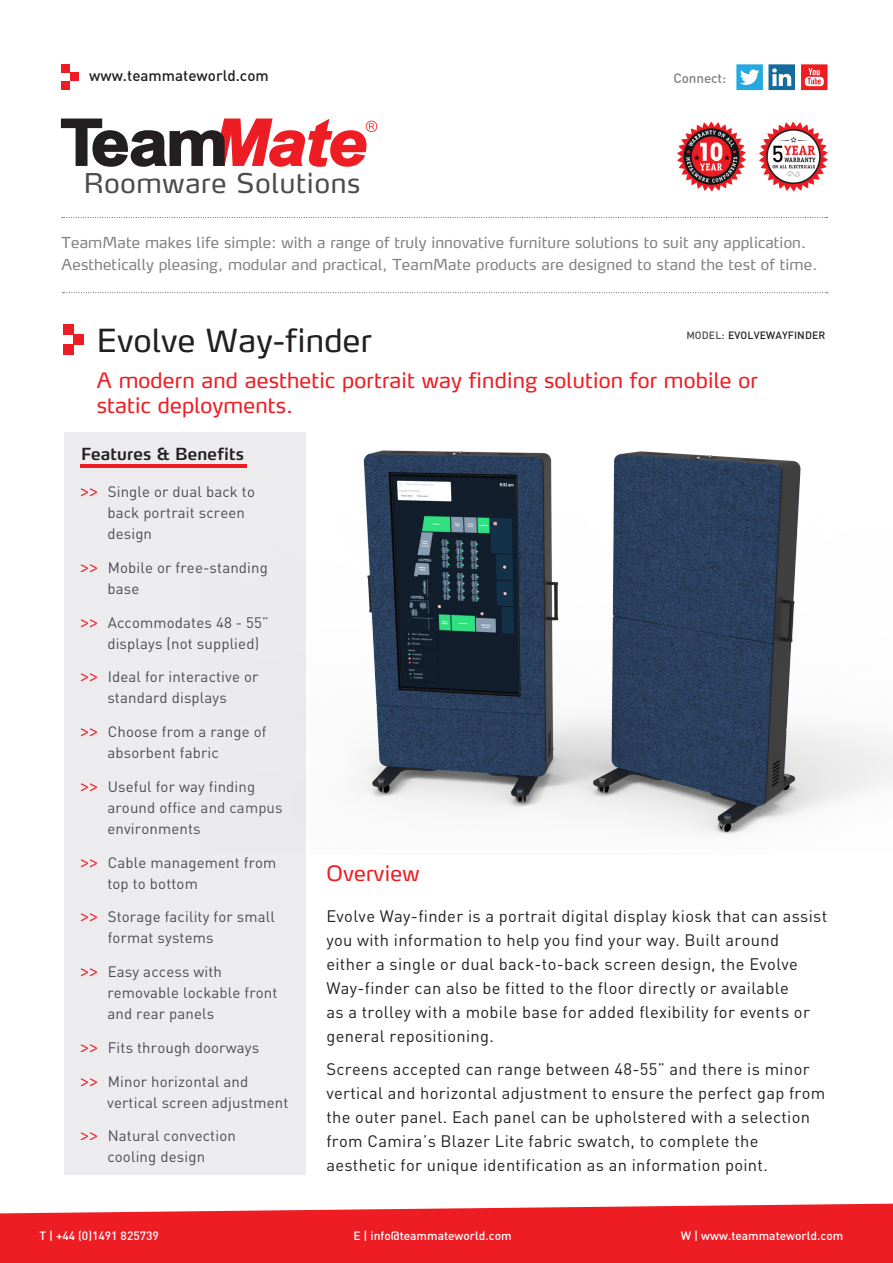
<style>
.page{position:relative;width:893px;height:1263px;background:#fff}
.page>*{position:absolute;margin:0;border:0;box-sizing:border-box;transform-origin:0 0}
.t1{font:31.5px "Max";letter-spacing:.01em;color:#231f20}
.t2{font:27px "Max";letter-spacing:.03em;color:#4b4c4d}
.t3{font:21px/25.5px "Max";letter-spacing:.01em;color:#ee1d23}
.t4{font:16.5px/24px "DIN";letter-spacing:.02em;color:#231f20}
.t5{font:600 16.5px "Max";letter-spacing:.01em;color:#231f20}
.t6{font:500 15.15px "DIN";color:#231f20}
.t7{font:15px/21px "DIN";letter-spacing:.01em;color:#4b4c4d}
.t8{font:15px/22.5px "Max";letter-spacing:.01em;color:#808285}
.t9{font:500 13.5px "DIN";letter-spacing:-.01em;color:#808285}
.t10{font:500 12px "DIN";color:#fff}
.Model_Code{font:500 10.5px "DIN";letter-spacing:.01em;color:#231f20}
.s1{color:#4b4c4d}
.s2{font-family:"Max";color:#ee1d23}
</style>
<div class="page">
<div style="left:64px;top:432px;width:241px;height:743px;background:#ececee"></div>
<hr style="left:80px;top:465px;width:167px;height:3px;background:#ee1d23">
<div style="left:63px;top:324px;width:11px;height:11px;background:#ee1d23"></div>
<div style="left:74px;top:335px;width:10px;height:10px;background:#ee1d23"></div>
<div style="left:63px;top:345px;width:11px;height:10px;background:#ee1d23"></div>
<svg style="left:61px;top:119px;width:316px;height:48px"></svg>
<div style="left:62px;top:64px;width:8px;height:8px;background:#ee1d23"></div>
<div style="left:70px;top:72px;width:9px;height:9px;background:#ee1d23"></div>
<div style="left:62px;top:81px;width:8px;height:8px;background:#ee1d23"></div>
<svg style="left:62px;top:217px;width:765px;height:1px"></svg>
<svg style="left:62px;top:292px;width:766px;height:1px"></svg>
<svg style="left:736px;top:64px;width:59px;height:26px"></svg>
<svg style="left:801px;top:64px;width:26px;height:26px"></svg>
<img style="left:677px;top:122px;width:151px;height:70px">
<svg style="left:0;top:1203px;width:893px;height:60px;background:#ef3137"></svg>
<img style="left:198px;top:432px;width:695px;height:422px">
<p class="t6" style="left:89px;top:66px;width:181px">www.teammateworld.com</p>
<p class="t2" style="left:84px;top:166px;width:278px">Roomware Solutions</p>
<p class="t9" style="left:673px;top:69px;width:54px">Connect:</p>
<p class="t8" style="left:62px;top:231px;width:757px">TeamMate makes life simple: with a range of truly innovative furniture solutions to suit any application.<br>Aesthetically pleasing, modular and practical, TeamMate products are designed to stand the test of time.</p>
<p class="t1" style="left:97px;top:321px;width:276px">Evolve Way-finder</p>
<p class="t3" style="left:97px;top:367px;width:662px">A modern and aesthetic portrait way finding solution for mobile or static deployments.</p>
<p class="Model_Code" style="left:686px;top:328px;width:141px"><span class="s1">MODEL:</span> EVOLVEWAYFINDER</p>
<p class="t5" style="left:81px;top:444px;width:165px">Features &amp; Benefits</p>
<p class="t7" style="left:107px;top:481px;width:149px;text-indent:-27px"><span class="s2">&gt;&gt;</span> Single or dual back to back portrait screen design</p>
<p class="t7" style="left:107px;top:556px;width:162px;text-indent:-27px"><span class="s2">&gt;&gt;</span> Mobile or free-standing base</p>
<p class="t7" style="left:107px;top:611px;width:163px;text-indent:-27px"><span class="s2">&gt;&gt;</span> Accommodates 48 - 55” displays (not supplied)</p>
<p class="t7" style="left:80px;top:666px;width:180px;text-align:center"><span class="s2">&gt;&gt;</span> Ideal for interactive or standard displays</p>
<p class="t7" style="left:107px;top:721px;width:161px;text-indent:-27px"><span class="s2">&gt;&gt;</span> Choose from a range of absorbent fabric</p>
<p class="t7" style="left:107px;top:776px;width:177px;text-indent:-27px"><span class="s2">&gt;&gt;</span> Useful for way finding around office and campus environments</p>
<p class="t7" style="left:107px;top:851px;width:171px;text-indent:-27px"><span class="s2">&gt;&gt;</span> Cable management from top to bottom</p>
<p class="t7" style="left:108px;top:906px;width:169px;text-indent:-28px"><span class="s2">&gt;&gt;</span> Storage facility for small format systems</p>
<p class="t7" style="left:107px;top:961px;width:172px;text-indent:-27px"><span class="s2">&gt;&gt;</span> Easy access with removable lockable front and rear panels</p>
<p class="t7" style="left:80px;top:1037px;width:180px"><span class="s2">&gt;&gt;</span> Fits through doorways</p>
<p class="t7" style="left:107px;top:1070px;width:183px;text-indent:-27px"><span class="s2">&gt;&gt;</span> Minor horizontal and vertical screen adjustment</p>
<p class="t7" style="left:80px;top:1125px;width:157px;text-align:center"><span class="s2">&gt;&gt;</span> Natural convection cooling design</p>
<p class="t3" style="left:326px;top:860px;width:95px">Overview</p>
<p class="t4" style="left:326px;top:904px;width:502px">Evolve Way-finder is a portrait digital display kiosk that can assist you with information to help you find your way. Built around either a single or dual back-to-back screen design, the Evolve Way-finder can also be fitted to the floor directly or available<br>as a trolley with a mobile base for added flexibility for events or general repositioning.</p>
<p class="t4" style="left:326px;top:1057px;width:501px">Screens accepted can range between 48-55” and there is minor vertical and horizontal adjustment to ensure the perfect gap from the outer panel. Each panel can be upholstered with a selection from Camira’s Blazer Lite fabric swatch, to complete the aesthetic for unique identification as an information point.</p>
<p class="t10" style="left:40px;top:1228px;width:121px">T | +44 (0)1491 825739</p>
<p class="t10" style="left:353px;top:1228px;width:160px">E | info@teammateworld.com</p>
<p class="t10" style="left:681px;top:1228px;width:164px">W | www.teammateworld.com</p>
</div>
